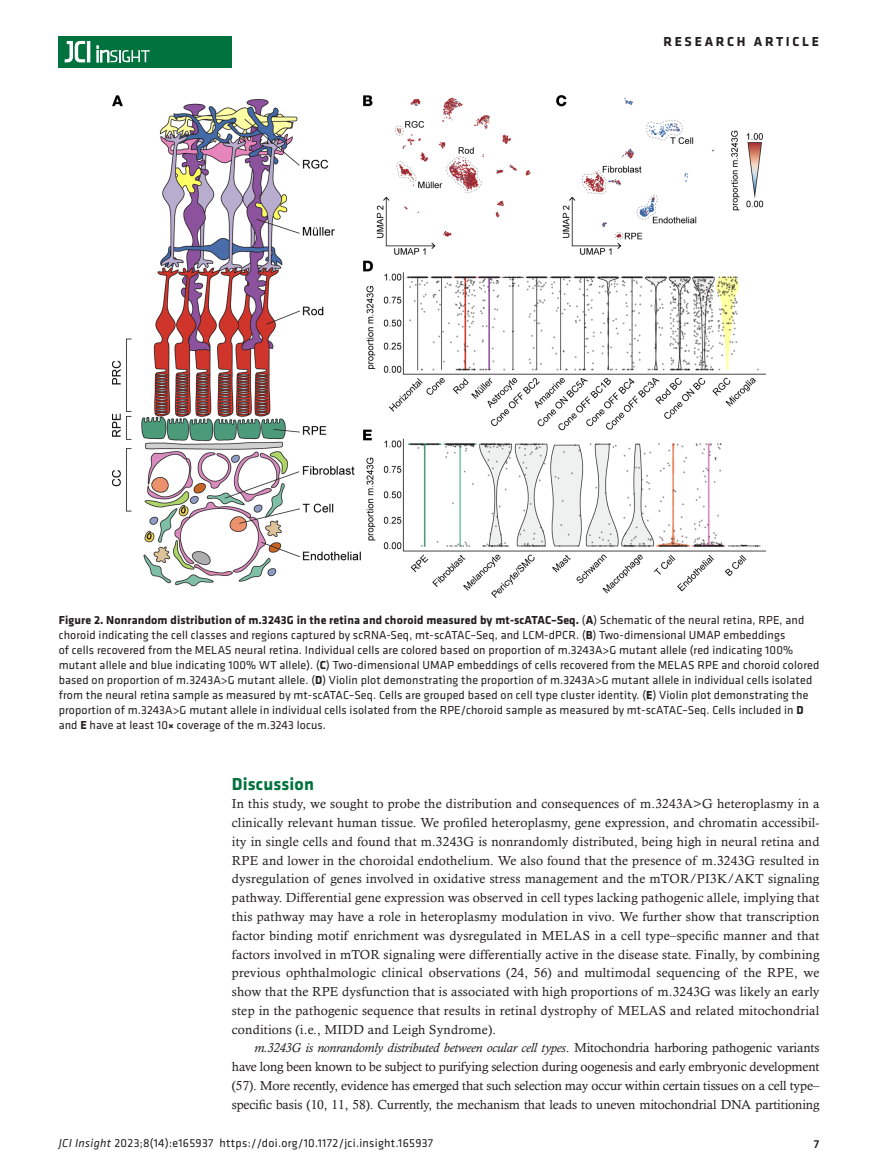
<style>
.page{position:relative;width:878px;height:1175px;background:#fff}
.page>*{position:absolute;margin:0;border:0;box-sizing:border-box;transform-origin:0 0}
.t1{font:700 18px "Klavika";letter-spacing:.01em;color:#00723e}
.t2{font:700 13.5px "Klavika Basic";letter-spacing:.2em;color:#231f20}
.t3{font:13.2px/18.8px "Calisto MT Std";letter-spacing:.015em;color:#231f20;text-align:justify}
.t4{font:12px/15px "Klavika Basic";letter-spacing:.01em;color:#231f20}
.t5{font:500 12px "Klavika Basic";color:#231f20}
.s1{font-weight:700}
.s2{font-weight:700;font-style:italic}
.s3{font-style:italic}
</style>
<div class="page">
<div style="left:59px;top:36px;width:173px;height:31px;background:#00723e"></div>
<hr style="left:87px;top:41px;width:3px;height:21px;background:#fff">
<svg style="left:64px;top:41px;width:21px;height:22px"></svg>
<svg style="left:97px;top:46px;width:53px;height:16px"></svg>
<img style="left:112px;top:96px;width:653px;height:502px">
<p class="t2" style="left:663px;top:32px;width:157px">RESEARCH ARTICLE</p>
<p class="t4" style="left:59px;top:612px;width:762px"><span class="s1">Figure 2. Nonrandom distribution of m.3243G in the retina and choroid measured by mt-scATAC–Seq.</span> (<span class="s1">A</span>) Schematic of the neural retina, RPE, and choroid indicating the cell classes and regions captured by scRNA-Seq, mt-scATAC–Seq, and LCM-dPCR. (<span class="s1">B</span>) Two-dimensional UMAP embeddings<br>of cells recovered from the MELAS neural retina. Individual cells are colored based on proportion of m.3243A&gt;G mutant allele (red indicating 100% mutant allele and blue indicating 100% WT allele). (<span class="s1">C</span>) Two-dimensional UMAP embeddings of cells recovered from the MELAS RPE and choroid colored based on proportion of m.3243A&gt;G mutant allele. (<span class="s1">D</span>) Violin plot demonstrating the proportion of m.3243A&gt;G mutant allele in individual cells isolated from the neural retina sample as measured by mt-scATAC–Seq. Cells are grouped based on cell type cluster identity. (<span class="s1">E</span>) Violin plot demonstrating the proportion of m.3243A&gt;G mutant allele in individual cells isolated from the RPE/choroid sample as measured by mt-scATAC–Seq. Cells included in <span class="s1">D </span>and <span class="s1">E</span> have at least 10<span class="s2">×</span> coverage of the m.3243 locus.</p>
<h1 class="t1" style="left:232px;top:770px;width:84px">Discussion</h1>
<p class="t3" style="left:232px;top:794px;width:589px">In this study, we sought to probe the distribution and consequences of m.3243A&gt;G heteroplasmy in a clinically relevant human tissue. We profiled heteroplasmy, gene expression, and chromatin accessibil&shy;ity in single cells and found that m.3243G is nonrandomly distributed, being high in neural retina and RPE and lower in the choroidal endothelium. We also found that the presence of m.3243G resulted in dysregulation of genes involved in oxidative stress management and the mTOR/PI3K/AKT signaling pathway. Differential gene expression was observed in cell types lacking pathogenic allele, implying that this pathway may have a role in heteroplasmy modulation in vivo. We further show that transcription factor binding motif enrichment was dysregulated in MELAS in a cell type–specific manner and that factors involved in mTOR signaling were differentially active in the disease state. Finally, by combining previous ophthalmologic clinical observations (24, 56) and multimodal sequencing of the RPE, we show that the RPE dysfunction that is associated with high proportions of m.3243G was likely an early step in the pathogenic sequence that results in retinal dystrophy of MELAS and related mitochondrial conditions (i.e., MIDD and Leigh Syndrome).</p>
<p class="t3" style="left:232px;top:1038px;width:589px;text-indent:22px"><span class="s3">m.3243G is nonrandomly distributed between ocular cell types</span>. Mitochondria harboring pathogenic variants have long been known to be subject to purifying selection during oogenesis and early embryonic development (57). More recently, evidence has emerged that such selection may occur within certain tissues on a cell type– specific basis (10, 11, 58). Currently, the mechanism that leads to uneven mitochondrial DNA partitioning</p>
<p class="t4" style="left:59px;top:1135px;width:376px"><span class="s3">JCI Insight</span> 2023;8(14):e165937 https://doi.org/10.1172/jci.insight.165937</p>
<p class="t5" style="left:813px;top:1135px;width:7px">7</p>
</div>
